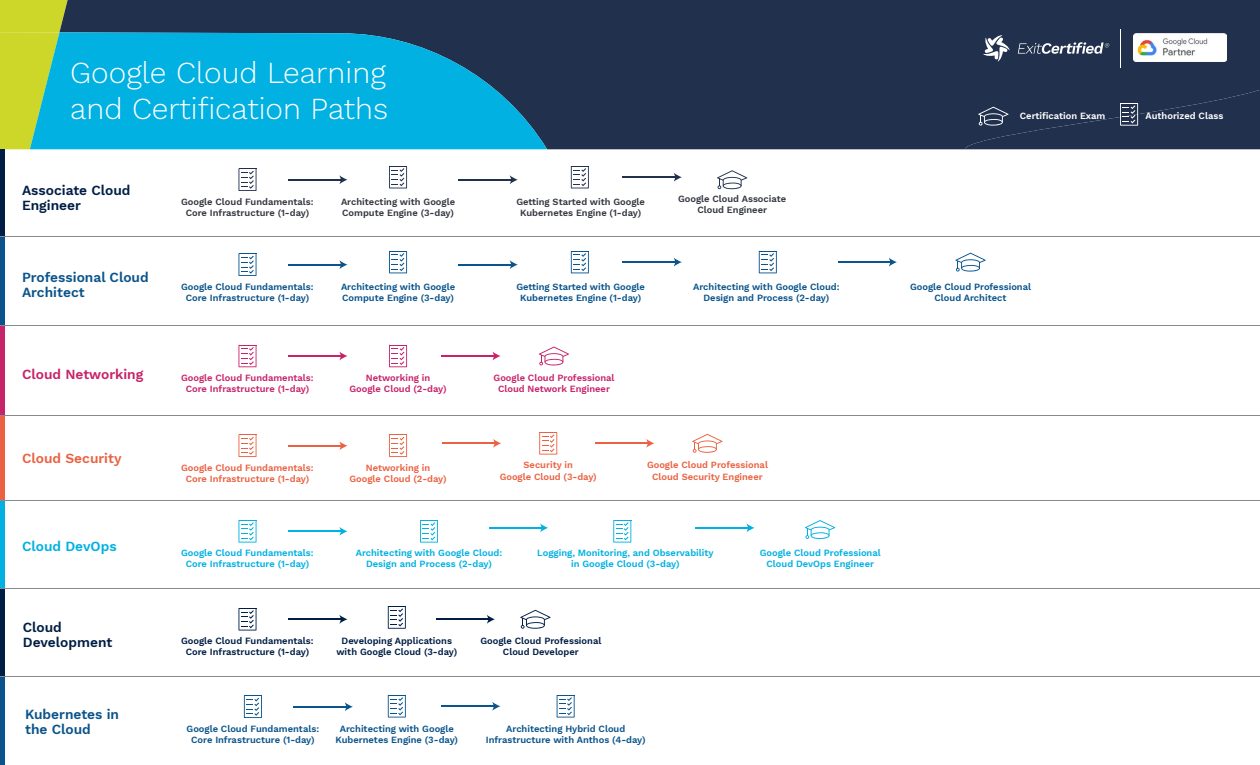
<style>
.page{position:relative;width:1260px;height:765px;background:#fff}
.page>*{position:absolute;margin:0;border:0;box-sizing:border-box;transform-origin:0 0}
.t1{font:300 30px/36px "Work Sans";color:#fff}
.t2{font:600 13.75px/15px "Work Sans";color:#0a548b}
.t3{font:600 13.75px/15px "Work Sans";color:#001e45}
.t4{font:600 13.75px "Work Sans";color:#c7236a}
.t5{font:600 13.75px "Work Sans";color:#ea6242}
.t6{font:600 13.75px "Work Sans";color:#00b1e2}
.t7{font:600 9.38px/11.2px "Work Sans";color:#0a548b;text-align:center}
.t8{font:600 9.38px/11.2px "Work Sans";color:#00b1e2;text-align:center}
.t9{font:600 9.38px/11.2px "Work Sans";color:#343741;text-align:center}
.t10{font:600 9.38px/11.2px "Work Sans";color:#ea6242;text-align:center}
.t11{font:600 9.38px/11.2px "Work Sans";color:#001e45;text-align:center}
.t12{font:600 9.38px/11.2px "Work Sans";color:#c7236a;text-align:center}
.t13{font:600 9.38px "Work Sans";color:#fff}
</style>
<div class="page">
<div style="left:0;top:677px;width:5px;height:88px;background:#0a548b"></div>
<div style="left:0;top:0;width:59px;height:149px;background:#ccd72a"></div>
<div style="left:59px;top:0;width:1201px;height:149px;background:#21314d"></div>
<svg style="left:30px;top:32px;width:517px;height:117px;background:#0aa2ca"></svg>
<div style="left:0;top:149px;width:5px;height:88px;background:#001e45"></div>
<div style="left:0;top:501px;width:5px;height:88px;background:#00b1e2"></div>
<div style="left:0;top:413px;width:5px;height:88px;background:#ea6242"></div>
<div style="left:0;top:237px;width:5px;height:88px;background:#0a548b"></div>
<div style="left:0;top:325px;width:5px;height:91px;background:#c7236a"></div>
<div style="left:0;top:589px;width:5px;height:88px;background:#001e45"></div>
<hr style="left:0;top:236px;width:1260px;height:1px;background:#878a8f">
<hr style="left:0;top:325px;width:1260px;height:1px;background:#878a8f">
<hr style="left:0;top:416px;width:1260px;height:1px;background:#878a8f">
<hr style="left:0;top:501px;width:1260px;height:1px;background:#878a8f">
<hr style="left:0;top:588px;width:1260px;height:1px;background:#878a8f">
<hr style="left:0;top:676px;width:1260px;height:1px;background:#878a8f">
<div style="left:965px;top:74px;width:295px;height:75px;background:#21314d"></div>
<hr style="left:288px;top:179px;width:54px;height:1px;background:#21314d">
<svg style="left:339px;top:175px;width:8px;height:9px"></svg>
<hr style="left:288px;top:264px;width:54px;height:1px;background:#0a548b">
<svg style="left:339px;top:260px;width:8px;height:9px"></svg>
<hr style="left:623px;top:177px;width:53px;height:1px;background:#21314d">
<svg style="left:674px;top:173px;width:8px;height:9px"></svg>
<hr style="left:623px;top:262px;width:53px;height:1px;background:#0a548b">
<svg style="left:674px;top:258px;width:8px;height:9px"></svg>
<hr style="left:838px;top:262px;width:53px;height:1px;background:#0a548b">
<svg style="left:889px;top:258px;width:8px;height:9px"></svg>
<hr style="left:459px;top:179px;width:53px;height:1px;background:#21314d">
<svg style="left:510px;top:175px;width:8px;height:9px"></svg>
<hr style="left:459px;top:264px;width:53px;height:1px;background:#0a548b">
<svg style="left:510px;top:260px;width:8px;height:9px"></svg>
<svg style="left:239px;top:169px;width:17px;height:22px"></svg>
<svg style="left:239px;top:253px;width:17px;height:23px"></svg>
<svg style="left:759px;top:251px;width:18px;height:22px"></svg>
<svg style="left:389px;top:166px;width:18px;height:22px"></svg>
<svg style="left:389px;top:251px;width:18px;height:22px"></svg>
<svg style="left:571px;top:166px;width:18px;height:22px"></svg>
<svg style="left:571px;top:251px;width:18px;height:22px"></svg>
<svg style="left:955px;top:253px;width:31px;height:19px"></svg>
<hr style="left:288px;top:619px;width:54px;height:1px;background:#001e45">
<svg style="left:339px;top:615px;width:8px;height:9px"></svg>
<hr style="left:436px;top:619px;width:53px;height:1px;background:#001e45">
<svg style="left:487px;top:615px;width:8px;height:9px"></svg>
<svg style="left:239px;top:608px;width:17px;height:23px"></svg>
<svg style="left:388px;top:606px;width:18px;height:23px"></svg>
<hr style="left:288px;top:355px;width:54px;height:2px;background:#c7236a">
<svg style="left:339px;top:352px;width:8px;height:8px"></svg>
<hr style="left:288px;top:445px;width:54px;height:1px;background:#ea6242">
<svg style="left:339px;top:441px;width:8px;height:9px"></svg>
<hr style="left:442px;top:355px;width:53px;height:2px;background:#c7236a">
<svg style="left:493px;top:352px;width:8px;height:8px"></svg>
<svg style="left:239px;top:345px;width:17px;height:22px"></svg>
<svg style="left:239px;top:435px;width:17px;height:22px"></svg>
<svg style="left:389px;top:345px;width:18px;height:22px"></svg>
<svg style="left:389px;top:435px;width:18px;height:22px"></svg>
<svg style="left:539px;top:347px;width:30px;height:19px"></svg>
<svg style="left:717px;top:170px;width:30px;height:19px"></svg>
<hr style="left:288px;top:531px;width:54px;height:1px;background:#00b1e2">
<svg style="left:339px;top:527px;width:8px;height:9px"></svg>
<hr style="left:442px;top:443px;width:53px;height:1px;background:#ea6242">
<svg style="left:493px;top:439px;width:8px;height:9px"></svg>
<hr style="left:595px;top:443px;width:54px;height:1px;background:#ea6242">
<svg style="left:646px;top:439px;width:8px;height:9px"></svg>
<svg style="left:239px;top:520px;width:17px;height:23px"></svg>
<svg style="left:420px;top:520px;width:18px;height:23px"></svg>
<svg style="left:539px;top:432px;width:18px;height:23px"></svg>
<svg style="left:692px;top:434px;width:31px;height:19px"></svg>
<hr style="left:489px;top:527px;width:53px;height:2px;background:#00b1e2">
<svg style="left:540px;top:523px;width:8px;height:9px"></svg>
<svg style="left:613px;top:520px;width:18px;height:23px"></svg>
<hr style="left:696px;top:527px;width:53px;height:2px;background:#00b1e2">
<svg style="left:747px;top:524px;width:8px;height:8px"></svg>
<svg style="left:805px;top:520px;width:30px;height:19px"></svg>
<hr style="left:1121px;top:29px;width:1px;height:39px;background:#fff">
<svg style="left:983px;top:35px;width:27px;height:27px"></svg>
<svg style="left:1018px;top:42px;width:91px;height:12px"></svg>
<img style="left:1134px;top:33px;width:93px;height:29px">
<svg style="left:244px;top:696px;width:18px;height:22px"></svg>
<hr style="left:294px;top:706px;width:53px;height:1px;background:#0a548b">
<svg style="left:345px;top:702px;width:8px;height:9px"></svg>
<svg style="left:388px;top:695px;width:18px;height:23px"></svg>
<hr style="left:441px;top:706px;width:54px;height:1px;background:#0a548b">
<svg style="left:492px;top:702px;width:8px;height:9px"></svg>
<svg style="left:557px;top:695px;width:18px;height:23px"></svg>
<svg style="left:520px;top:610px;width:31px;height:19px"></svg>
<h1 class="t1" style="left:70px;top:53px;width:320px">Google Cloud Learning and Certification Paths</h1>
<h2 class="t3" style="left:22px;top:182px;width:110px">Associate Cloud<br>Engineer</h2>
<p class="t9" style="left:181px;top:196px;width:134px">Google Cloud Fundamentals:<br>Core Infrastructure (1-day)</p>
<p class="t9" style="left:341px;top:196px;width:116px;text-align:left">Architecting with Google<br>Compute Engine (3-day)</p>
<p class="t9" style="left:516px;top:196px;width:130px">Getting Started with Google<br>Kubernetes Engine (1-day)</p>
<p class="t9" style="left:678px;top:192px;width:110px">Google Cloud Associate<br>Cloud Engineer</p>
<h2 class="t2" style="left:22px;top:269px;width:128px">Professional Cloud<br>Architect</h2>
<h2 class="t4" style="left:22px;top:364px;width:123px">Cloud Networking</h2>
<h2 class="t5" style="left:22px;top:448px;width:101px">Cloud Security</h2>
<h2 class="t6" style="left:22px;top:536px;width:96px">Cloud DevOps</h2>
<h2 class="t3" style="left:23px;top:620px;width:91px">Cloud<br>Development</h2>
<h2 class="t2" style="left:25px;top:706px;width:96px">Kubernetes in the Cloud</h2>
<p class="t7" style="left:181px;top:280px;width:134px">Google Cloud Fundamentals:<br>Core Infrastructure (1-day)</p>
<p class="t7" style="left:693px;top:280px;width:148px">Architecting with Google Cloud:<br>Design and Process (2-day)</p>
<p class="t7" style="left:341px;top:280px;width:116px;text-align:left">Architecting with Google<br>Compute Engine (3-day)</p>
<p class="t7" style="left:516px;top:280px;width:130px">Getting Started with Google<br>Kubernetes Engine (1-day)</p>
<p class="t12" style="left:181px;top:372px;width:134px">Google Cloud Fundamentals:<br>Core Infrastructure (1-day)</p>
<p class="t10" style="left:181px;top:462px;width:134px">Google Cloud Fundamentals:<br>Core Infrastructure (1-day)</p>
<p class="t12" style="left:350px;top:372px;width:99px">Networking in<br>Google Cloud (2-day)</p>
<p class="t10" style="left:350px;top:462px;width:99px">Networking in<br>Google Cloud (2-day)</p>
<p class="t12" style="left:494px;top:372px;width:122px">Google Cloud Professional<br>Cloud Network Engineer</p>
<p class="t10" style="left:500px;top:459px;width:99px">Security in<br>Google Cloud (3-day)</p>
<p class="t10" style="left:647px;top:459px;width:122px">Google Cloud Professional<br>Cloud Security Engineer</p>
<p class="t8" style="left:181px;top:547px;width:134px">Google Cloud Fundamentals:<br>Core Infrastructure (1-day)</p>
<p class="t8" style="left:356px;top:547px;width:148px">Architecting with Google Cloud:<br>Design and Process (2-day)</p>
<p class="t8" style="left:537px;top:547px;width:178px">Logging, Monitoring, and Observability in Google Cloud (3-day)</p>
<p class="t8" style="left:760px;top:547px;width:122px">Google Cloud Professional<br>Cloud DevOps Engineer</p>
<p class="t11" style="left:181px;top:635px;width:134px">Google Cloud Fundamentals:<br>Core Infrastructure (1-day)</p>
<p class="t11" style="left:336px;top:635px;width:122px">Developing Applications with Google Cloud (3-day)</p>
<p class="t11" style="left:480px;top:635px;width:122px">Google Cloud Professional<br>Cloud Developer</p>
<p class="t7" style="left:187px;top:723px;width:134px">Google Cloud Fundamentals:<br>Core Infrastructure (1-day)</p>
<p class="t7" style="left:336px;top:723px;width:124px">Architecting with Google<br>Kubernetes Engine (3-day)</p>
<p class="t7" style="left:486px;top:723px;width:161px">Architecting Hybrid Cloud<br>Infrastructure with Anthos (4-day)</p>
<p class="t13" style="left:1020px;top:108px;width:87px">Certification Exam</p>
<p class="t13" style="left:1145px;top:108px;width:79px">Authorized Class</p>
<p class="t7" style="left:910px;top:280px;width:122px">Google Cloud Professional<br>Cloud Architect</p>
</div>
